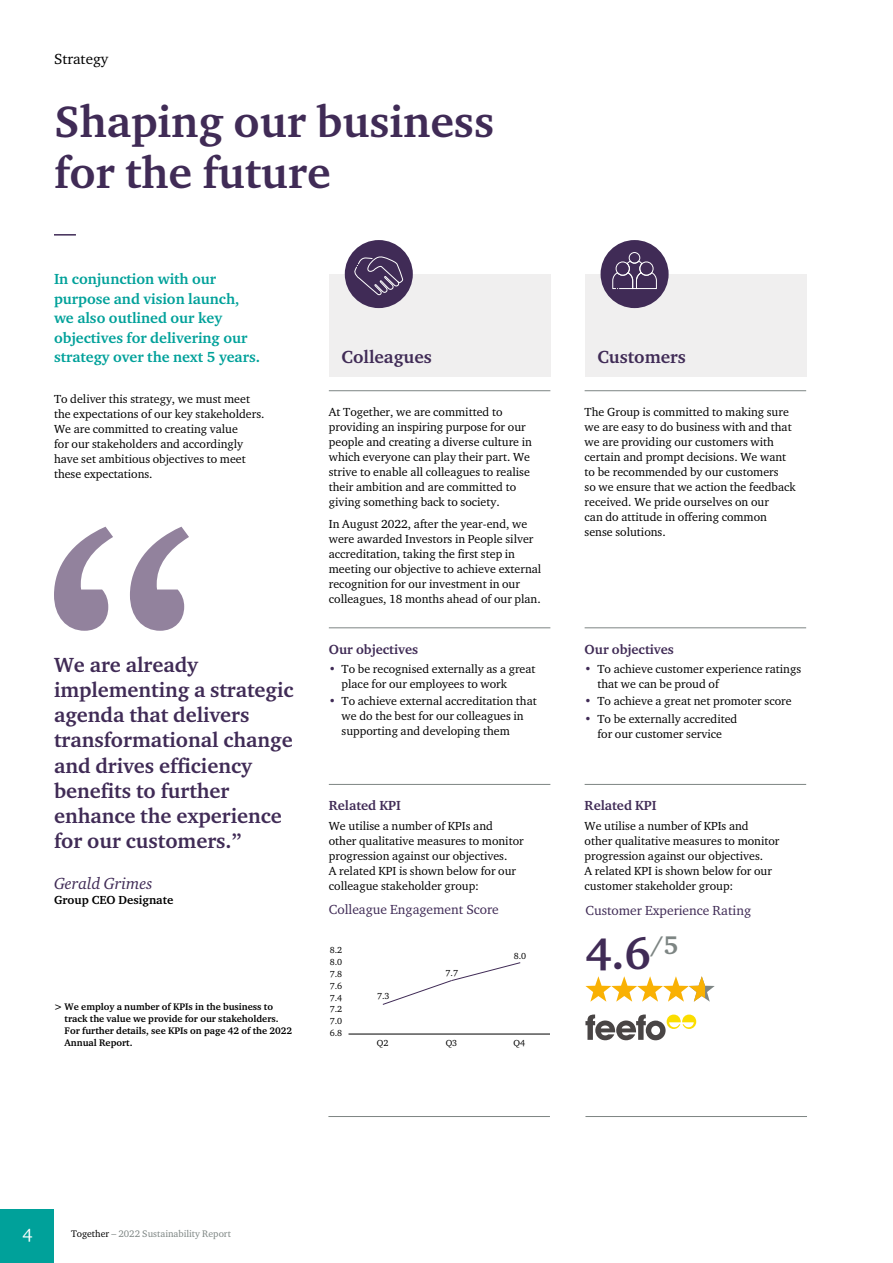
<style>
.page{position:relative;width:893px;height:1263px;background:#fff}
.page>*{position:absolute;margin:0;border:0;box-sizing:border-box;transform-origin:0 0}
.t1{font:700 45px/51px "Charter ITC Pro";color:#402b56}
.t2{font:700 21px/25.2px "Charter ITC Pro";color:#402b56}
.t3{font:700 18px "Charter ITC Pro";color:#402b56}
.t4{font:18px "Charter ITC Pro";color:#fff}
.t5{font:italic 16.5px "Charter ITC Pro";color:#402b56}
.t6{font:700 15px/19.5px "Charter ITC Pro";color:#00a19a}
.t7{font:15px "Charter ITC Pro";color:#000}
.t8{font:13.5px "Charter ITC Pro";color:#402b56}
.t9{font:700 13.5px "Charter ITC Pro";color:#402b56}
.t10{font:12px/15px "Charter ITC Pro";color:#000}
.t11{font:700 12px "Charter ITC Pro";color:#000}
.t12{font:700 9.75px/12px "Charter ITC Pro";color:#000}
.t13{font:9.75px "Charter ITC Pro";color:#7d8583}
.t14{font:9px "Charter ITC Pro";color:#000}
.s1{color:#402b56}
.s2{color:#000}
</style>
<div class="page">
<svg style="left:54px;top:527px;width:135px;height:104px"></svg>
<hr style="left:54px;top:234px;width:22px;height:2px;background:#402b56">
<div style="left:329px;top:274px;width:221px;height:102px;background:#f0efef"></div>
<hr style="left:328px;top:1116px;width:222px;height:1px;background:#7d8583">
<hr style="left:585px;top:1116px;width:222px;height:1px;background:#7d8583">
<hr style="left:329px;top:627px;width:221px;height:1px;background:#7d8583">
<hr style="left:329px;top:390px;width:221px;height:1px;background:#7d8583">
<hr style="left:329px;top:784px;width:221px;height:1px;background:#7d8583">
<hr style="left:585px;top:627px;width:221px;height:1px;background:#7d8583">
<hr style="left:585px;top:390px;width:221px;height:1px;background:#7d8583">
<hr style="left:585px;top:784px;width:221px;height:1px;background:#7d8583">
<div style="left:585px;top:274px;width:222px;height:102px;background:#f0efef"></div>
<svg style="left:382px;top:962px;width:139px;height:43px"></svg>
<hr style="left:348px;top:1034px;width:202px;height:1px;background:#000">
<svg style="left:585px;top:976px;width:130px;height:26px"></svg>
<svg style="left:585px;top:1014px;width:111px;height:26px"></svg>
<div style="left:345px;top:240px;width:68px;height:68px;background:#402b56;border-radius:50%"></div>
<svg style="left:354px;top:256px;width:49px;height:39px"></svg>
<div style="left:601px;top:240px;width:68px;height:68px;background:#402b56;border-radius:50%"></div>
<svg style="left:612px;top:252px;width:45px;height:37px"></svg>
<div style="left:0;top:1209px;width:54px;height:54px;background:#00a19a"></div>
<p class="t7" style="left:54px;top:50px;width:56px">Strategy</p>
<h1 class="t1" style="left:54px;top:96px;width:442px">Shaping our business for the future</h1>
<p class="t6" style="left:54px;top:269px;width:208px">In conjunction with our purpose and vision launch, we also outlined our key objectives for delivering our strategy over the next 5 years.</p>
<p class="t10" style="left:54px;top:391px;width:212px">To deliver this strategy, we must meet the expectations of our key stakeholders.<br>We are committed to creating value<br>for our stakeholders and accordingly have set ambitious objectives to meet these expectations.</p>
<h2 class="t2" style="left:54px;top:652px;width:241px">We are already implementing a strategic agenda that delivers transformational change and drives efficiency benefits to further enhance the experience for our customers.”</h2>
<h3 class="t5" style="left:54px;top:873px;width:100px">Gerald Grimes</h3>
<p class="t11" style="left:54px;top:892px;width:121px">Group CEO Designate</p>
<p class="t12" style="left:65px;top:1001px;width:229px;text-indent:-11px">&gt; We employ a number of KPIs in the business to track the value we provide for our stakeholders.<br>For further details, see KPIs on page 42 of the 2022<br>Annual Report.</p>
<h3 class="t3" style="left:342px;top:346px;width:92px">Colleagues</h3>
<p class="t10" style="left:329px;top:405px;width:205px">At Together, we are committed to providing an inspiring purpose for our people and creating a diverse culture in which everyone can play their part. We strive to enable all colleagues to realise their ambition and are committed to giving something back to society.</p>
<p class="t10" style="left:329px;top:516px;width:214px">In August 2022, after the year-end, we were awarded Investors in People silver accreditation, taking the first step in meeting our objective to achieve external recognition for our investment in our colleagues, 18 months ahead of our plan.</p>
<p class="t9" style="left:329px;top:641px;width:91px">Our objectives</p>
<p class="t10" style="left:342px;top:661px;width:195px;text-indent:-13px"><span class="s1">•</span> To be recognised externally as a great place for our employees to work</p>
<p class="t10" style="left:342px;top:694px;width:197px;text-indent:-13px"><span class="s1">•</span> To achieve external accreditation that we do the best for our colleagues in supporting and developing them</p>
<p class="t9" style="left:329px;top:797px;width:74px">Related KPI</p>
<p class="t10" style="left:329px;top:818px;width:196px">We utilise a number of KPIs and<br>other qualitative measures to monitor progression against our objectives.<br>A related KPI is shown below for our colleague stakeholder group:</p>
<p class="t8" style="left:329px;top:901px;width:172px">Colleague Engagement Score</p>
<p class="t14" style="left:330px;top:944px;width:14px">8.2</p>
<p class="t14" style="left:330px;top:956px;width:14px">8.0</p>
<p class="t14" style="left:330px;top:968px;width:14px">7.8</p>
<p class="t14" style="left:330px;top:980px;width:14px">7.6</p>
<p class="t14" style="left:330px;top:992px;width:14px">7.4</p>
<p class="t14" style="left:330px;top:1004px;width:14px">7.2</p>
<p class="t14" style="left:330px;top:1016px;width:14px">7.0</p>
<p class="t14" style="left:330px;top:1028px;width:14px">6.8</p>
<p class="t14" style="left:377px;top:990px;width:14px">7.3</p>
<p class="t14" style="left:446px;top:967px;width:14px">7.7</p>
<p class="t14" style="left:514px;top:950px;width:14px">8.0</p>
<p class="t14" style="left:377px;top:1037px;width:13px">Q2</p>
<p class="t14" style="left:446px;top:1037px;width:13px">Q3</p>
<p class="t14" style="left:514px;top:1037px;width:13px">Q4</p>
<h3 class="t3" style="left:597px;top:346px;width:90px">Customers</h3>
<p class="t10" style="left:585px;top:404px;width:213px">The Group is committed to making sure we are easy to do business with and that we are providing our customers with certain and prompt decisions. We want to be recommended by our customers<br>so we ensure that we action the feedback received. We pride ourselves on our<br>can do attitude in offering common sense solutions.</p>
<p class="t9" style="left:585px;top:641px;width:91px">Our objectives</p>
<p class="t10" style="left:597px;top:661px;width:205px;text-indent:-13px"><span class="s1">•</span> To achieve customer experience ratings that we can be proud of</p>
<p class="t10" style="left:585px;top:694px;width:209px"><span class="s1">•</span> To achieve a great net promoter score</p>
<p class="t10" style="left:585px;top:711px;width:154px;text-align:center"><span class="s1">•</span> To be externally accredited for our customer service</p>
<p class="t9" style="left:585px;top:797px;width:74px">Related KPI</p>
<p class="t10" style="left:585px;top:818px;width:196px">We utilise a number of KPIs and<br>other qualitative measures to monitor progression against our objectives.<br>A related KPI is shown below for our customer stakeholder group:</p>
<p class="t8" style="left:585px;top:902px;width:167px">Customer Experience Rating</p>
<h1 class="t1" style="left:585px;top:928px;width:95px">4.6<sup>/5</sup></h1>
<h3 class="t4" style="left:22px;top:1224px;width:12px">4</h3>
<p class="t13" style="left:71px;top:1228px;width:161px"><span class="s2">Together</span> – 2022 Sustainability Report</p>
</div>
